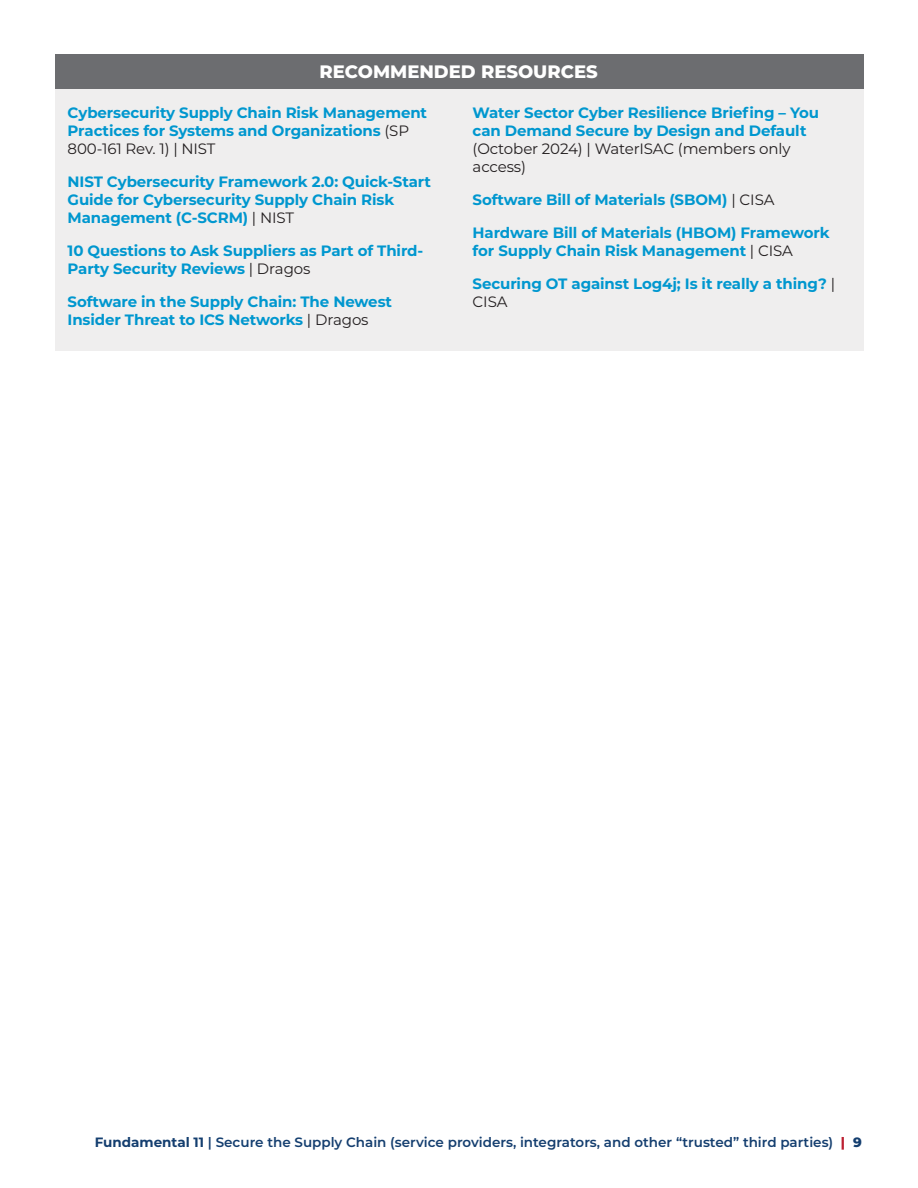
<style>
.page{position:relative;width:918px;height:1188px;background:#fff}
.page>*{position:absolute;margin:0;border:0;box-sizing:border-box;transform-origin:0 0}
.Subhead_Blue{font:800 18px "Montserrat";color:#fff}
.Body_Text{font:700 15px/18px "Montserrat";letter-spacing:-.01em;color:#0097cf}
.t1{font:600 13.5px "Montserrat";color:#143e6f}
.s1{font-weight:400;color:#231f20}
.s2{font-weight:700}
.s3{font-weight:800;color:#bc1f30}
.s4{font-weight:800}
</style>
<div class="page">
<div style="left:55px;top:55px;width:809px;height:296px;background:#efeeee"></div>
<div style="left:55px;top:54px;width:809px;height:35px;background:#6c6d70"></div>
<p class="Subhead_Blue" style="left:319px;top:58px;width:280px">RECOMMENDED RESOURCES</p>
<p class="Body_Text" style="left:68px;top:103px;width:361px">Cybersecurity Supply Chain Risk Management<br>Practices for Systems and Organizations <span class="s1">(SP<br>800-161 Rev. 1) | NIST</span></p>
<p class="Body_Text" style="left:68px;top:172px;width:365px">NIST Cybersecurity Framework 2.0: Quick-Start<br>Guide for Cybersecurity Supply Chain Risk<br>Management (C-SCRM) <span class="s1">| NIST</span></p>
<p class="Body_Text" style="left:68px;top:241px;width:357px">10 Questions to Ask Suppliers as Part of Third-<br>Party Security Reviews <span class="s1">| Dragos</span></p>
<p class="Body_Text" style="left:68px;top:292px;width:326px">Software in the Supply Chain: The Newest<br>Insider Threat to ICS Networks <span class="s1">| Dragos</span></p>
<p class="Body_Text" style="left:473px;top:103px;width:348px">Water Sector Cyber Resilience Briefing – You can Demand Secure by Design and Default <span class="s1">(October 2024) | WaterISAC (members only access)</span></p>
<p class="Body_Text" style="left:473px;top:190px;width:303px">Software Bill of Materials (SBOM) <span class="s1">| CISA</span></p>
<p class="Body_Text" style="left:473px;top:223px;width:359px">Hardware Bill of Materials (HBOM) Framework for Supply Chain Risk Management <span class="s1">| CISA</span></p>
<p class="Body_Text" style="left:473px;top:274px;width:364px">Securing OT against Log4j; Is it really a thing? <span class="s1">|<br>CISA</span></p>
<p class="t1" style="left:95px;top:1133px;width:769px"><span class="s2">Fundamental 11</span> | Secure the Supply Chain (service providers, integrators, and other “trusted” third parties) <span class="s3">|</span> <span class="s4">9</span></p>
</div>
